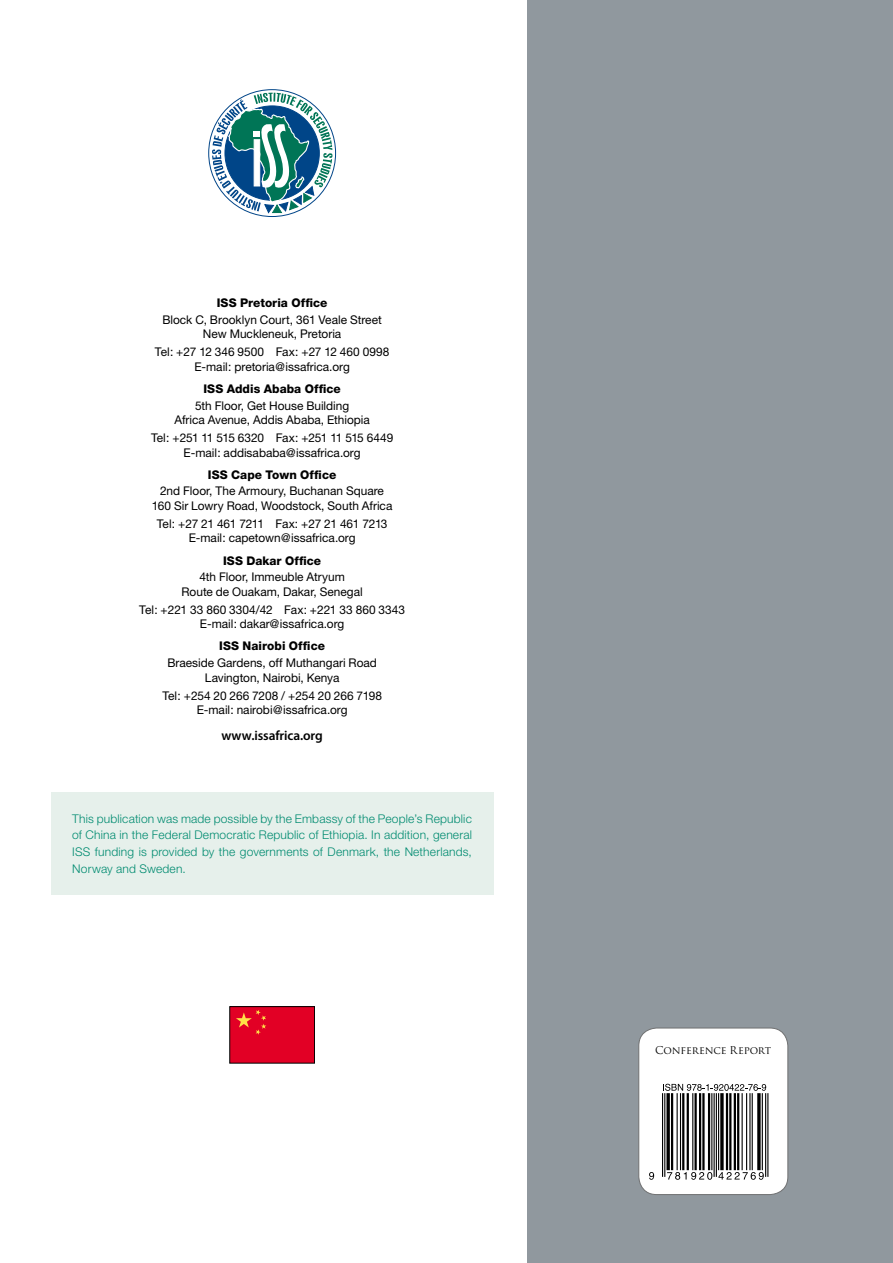
<style>
.page{position:relative;width:893px;height:1263px;background:#fff}
.page>*{position:absolute;margin:0;border:0;box-sizing:border-box;transform-origin:0 0}
.t1{font:600 13.5px "Myriad Pro";letter-spacing:-.01em;color:#000}
.t2{font:12px/14.7px "Helvetica Neue";color:#000;text-align:center}
.t3{font:300 12px/17px "Helvetica Neue";letter-spacing:.015em;color:#008b70;text-align:justify}
.t4{font:800 12px "Helvetica Neue";letter-spacing:.005em;color:#000}
.t5{font:10.5px "Trajan Pro";letter-spacing:-.01em;color:#000}
</style>
<div class="page">
<div style="left:527px;top:0;width:366px;height:1263px;background:#90989e"></div>
<div style="left:639px;top:1028px;width:149px;height:166px;background:#fff;border-radius:18px"></div>
<div style="left:638px;top:1028px;width:150px;height:167px;border:1px solid #707172;border-radius:18px"></div>
<div style="left:51px;top:793px;width:442px;height:102px;background:#e6f0eb"></div>
<svg style="left:654px;top:1086px;width:113px;height:92px"></svg>
<hr style="left:664px;top:1093px;width:1px;height:84px;background:#000">
<hr style="left:662px;top:1093px;width:1px;height:84px;background:#000">
<svg style="left:666px;top:1093px;width:4px;height:77px"></svg>
<hr style="left:671px;top:1093px;width:2px;height:77px;background:#000">
<hr style="left:680px;top:1093px;width:1px;height:77px;background:#000">
<hr style="left:677px;top:1093px;width:1px;height:77px;background:#000">
<hr style="left:687px;top:1093px;width:2px;height:77px;background:#000">
<hr style="left:682px;top:1093px;width:2px;height:77px;background:#000">
<hr style="left:692px;top:1093px;width:1px;height:77px;background:#000">
<hr style="left:708px;top:1093px;width:2px;height:77px;background:#000">
<hr style="left:702px;top:1093px;width:3px;height:77px;background:#000">
<hr style="left:699px;top:1093px;width:2px;height:77px;background:#000">
<hr style="left:694px;top:1093px;width:3px;height:77px;background:#000">
<hr style="left:718px;top:1093px;width:1px;height:77px;background:#000">
<hr style="left:716px;top:1093px;width:1px;height:84px;background:#000">
<hr style="left:713px;top:1093px;width:2px;height:84px;background:#000">
<hr style="left:711px;top:1093px;width:1px;height:77px;background:#000">
<svg style="left:720px;top:1093px;width:4px;height:77px"></svg>
<hr style="left:737px;top:1093px;width:2px;height:77px;background:#000">
<hr style="left:734px;top:1093px;width:2px;height:77px;background:#000">
<hr style="left:729px;top:1093px;width:2px;height:77px;background:#000">
<hr style="left:726px;top:1093px;width:2px;height:77px;background:#000">
<hr style="left:752px;top:1093px;width:1px;height:77px;background:#000">
<hr style="left:749px;top:1093px;width:1px;height:77px;background:#000">
<hr style="left:746px;top:1093px;width:1px;height:77px;background:#000">
<hr style="left:742px;top:1093px;width:1px;height:77px;background:#000">
<svg style="left:757px;top:1093px;width:4px;height:77px"></svg>
<hr style="left:767px;top:1093px;width:1px;height:84px;background:#000">
<hr style="left:765px;top:1093px;width:1px;height:84px;background:#000">
<hr style="left:762px;top:1093px;width:1px;height:77px;background:#000">
<svg style="left:649px;top:1172px;width:5px;height:8px"></svg>
<svg style="left:667px;top:1172px;width:45px;height:8px"></svg>
<svg style="left:718px;top:1172px;width:46px;height:8px"></svg>
<svg style="left:663px;top:1084px;width:103px;height:7px"></svg>
<svg style="left:212px;top:93px;width:120px;height:121px"></svg>
<div style="left:230px;top:1006px;width:85px;height:57px;background:#e20025"></div>
<div style="left:230px;top:1006px;width:85px;height:57px;border:1px solid #000"></div>
<svg style="left:236px;top:1010px;width:30px;height:25px"></svg>
<p class="t4" style="left:217px;top:295px;width:112px">ISS Pretoria Office</p>
<p class="t2" style="left:162px;top:312px;width:221px">Block C, Brooklyn Court, 361 Veale Street<br>New Muckleneuk, Pretoria</p>
<p class="t2" style="left:155px;top:344px;width:236px">Tel: +27 12 346 9500 Fax: +27 12 460 0998<br>E-mail: pretoria@issafrica.org</p>
<p class="t4" style="left:203px;top:381px;width:139px">ISS Addis Ababa Office</p>
<p class="t2" style="left:174px;top:398px;width:197px">5th Floor, Get House Building<br>Africa Avenue, Addis Ababa, Ethiopia</p>
<p class="t2" style="left:151px;top:430px;width:244px">Tel: +251 11 515 6320 Fax: +251 11 515 6449<br>E-mail: addisababa@issafrica.org</p>
<p class="t4" style="left:208px;top:467px;width:130px">ISS Cape Town Office</p>
<p class="t2" style="left:152px;top:484px;width:242px">2nd Floor, The Armoury, Buchanan Square<br>160 Sir Lowry Road, Woodstock, South Africa</p>
<p class="t2" style="left:157px;top:516px;width:232px">Tel: +27 21 461 7211 Fax: +27 21 461 7213<br>E-mail: capetown@issafrica.org</p>
<p class="t4" style="left:223px;top:553px;width:100px">ISS Dakar Office</p>
<p class="t2" style="left:182px;top:569px;width:183px">4th Floor, Immeuble Atryum<br>Route de Ouakam, Dakar, Senegal</p>
<p class="t2" style="left:139px;top:602px;width:267px">Tel: +221 33 860 3304/42 Fax: +221 33 860 3343<br>E-mail: dakar@issafrica.org</p>
<p class="t4" style="left:219px;top:639px;width:107px">ISS Nairobi Office</p>
<p class="t2" style="left:167px;top:655px;width:211px">Braeside Gardens, off Muthangari Road<br>Lavington, Nairobi, Kenya</p>
<p class="t2" style="left:162px;top:688px;width:221px">Tel: +254 20 266 7208 / +254 20 266 7198<br>E-mail: nairobi@issafrica.org</p>
<p class="t1" style="left:221px;top:726px;width:103px">www.issafrica.org</p>
<p class="t3" style="left:72px;top:809px;width:401px">This publication was made possible by the Embassy of the People’s Republic of China in the Federal Democratic Republic of Ethiopia. In addition, general ISS funding is provided by the governments of Denmark, the Netherlands, Norway and Sweden.</p>
<p class="t5" style="left:655px;top:1043px;width:118px">Conference Report</p>
</div>
